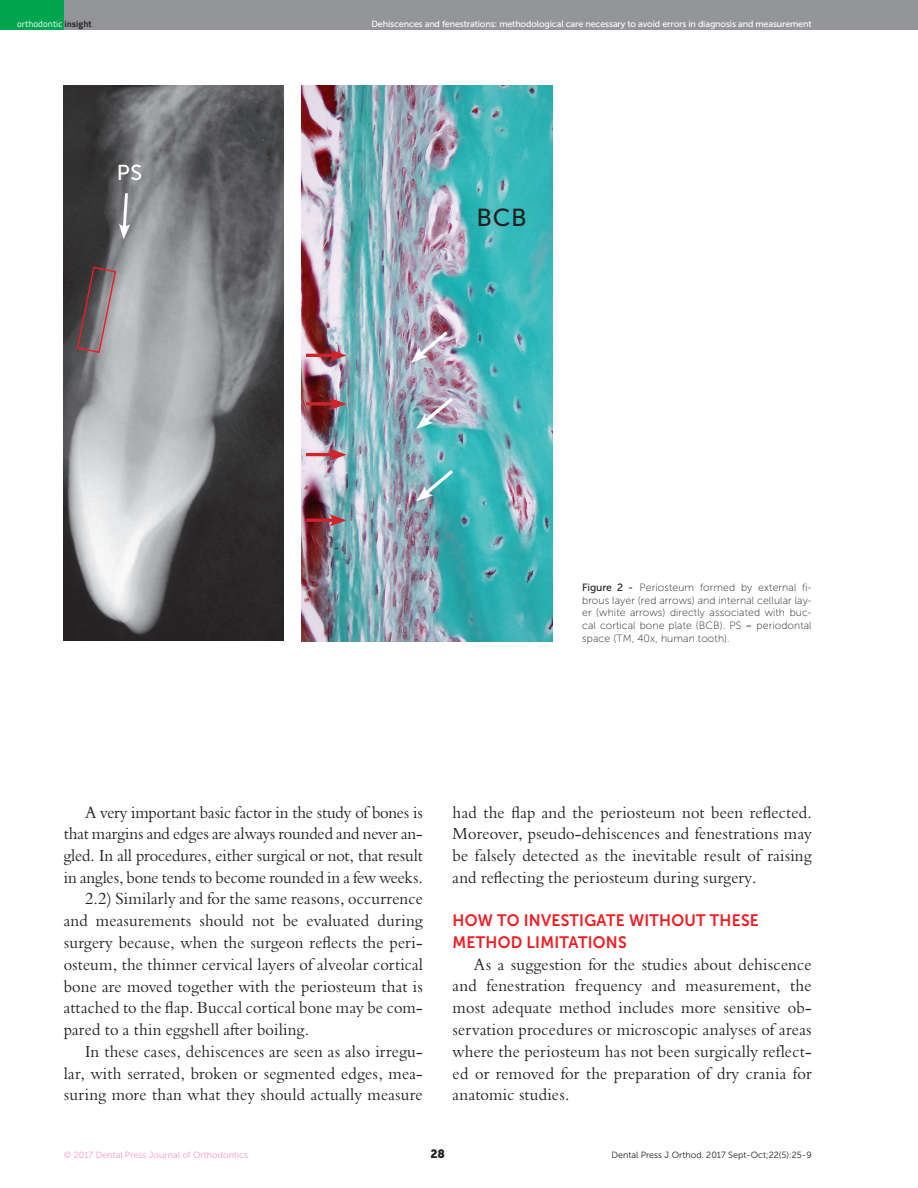
<style>
.page{position:relative;width:918px;height:1188px;background:#fff}
.page>*{position:absolute;margin:0;border:0;box-sizing:border-box;transform-origin:0 0}
.t1{font:24.6px "Museo Sans 500";color:#231f20}
.t2{font:21.45px "Museo Sans 500";color:#fff}
.t3{font:16.5px/21.8px "Bergamo Std";letter-spacing:.01em;color:#231f20;text-align:justify;scale:.95 1}
.t4{font:16.5px "Bergamo Std";letter-spacing:-.01em;color:#231f20;scale:.95 1}
.t5{font:16.5px/21.8px "Museo Sans 700";letter-spacing:.015em;color:#ee1d23;scale:.95 1}
.t6{font:12px "Museo Sans 900";color:#231f20}
.t7{font:10.5px/12.6px "Museo Sans 100";letter-spacing:.01em;color:#231f20;text-align:justify}
.t8{font:9px "Museo Sans 500";letter-spacing:-.015em;color:#fff}
.t9{font:9px "Museo Sans 300";color:#231f20}
.t10{font:9px "Museo Sans 300";color:#f499c2}
.t11{font:9px "Titillium Text 22 L";color:#fff}
.s1{font-weight:700;color:#231f20}
.s2{font-family:"Museo Sans 500"}
</style>
<div class="page">
<div style="left:0;top:0;width:918px;height:30px;background:#939598"></div>
<div style="left:0;top:0;width:64px;height:30px;background:#00a54f"></div>
<img style="left:302px;top:85px;width:250px;height:556px">
<hr style="left:306px;top:354px;width:30px;height:3px;background:#d1232a">
<svg style="left:329px;top:349px;width:17px;height:13px"></svg>
<svg style="left:306px;top:402px;width:23px;height:4px"></svg>
<svg style="left:329px;top:398px;width:17px;height:12px"></svg>
<hr style="left:306px;top:453px;width:30px;height:3px;background:#d1232a">
<svg style="left:329px;top:448px;width:17px;height:13px"></svg>
<hr style="left:306px;top:519px;width:30px;height:3px;background:#d1232a">
<svg style="left:329px;top:514px;width:17px;height:12px"></svg>
<svg style="left:411px;top:328px;width:40px;height:35px"></svg>
<svg style="left:416px;top:394px;width:41px;height:35px"></svg>
<svg style="left:416px;top:467px;width:41px;height:34px"></svg>
<img style="left:64px;top:85px;width:219px;height:556px">
<svg style="left:76px;top:266px;width:41px;height:88px;background:#78686a"></svg>
<svg style="left:119px;top:190px;width:11px;height:49px"></svg>
<p class="t11" style="left:17px;top:17px;width:76px">orthodontic <span class="s1">insight</span></p>
<p class="t8" style="left:371px;top:19px;width:442px">Dehiscences and fenestrations: methodological care necessary to avoid errors in diagnosis and measurement</p>
<h2 class="t2" style="left:117px;top:161px;width:27px">PS</h2>
<h1 class="t1" style="left:476px;top:204px;width:52px">BCB</h1>
<p class="t7" style="left:582px;top:581px;width:231px"><span class="s2">Figure 2 -</span> Periosteum formed by external fi&shy;brous layer (red arrows) and internal cellular lay&shy;er (white arrows) directly associated with buc&shy;cal cortical bone plate (BCB). PS = periodontal space (TM, 40x, human tooth).</p>
<p class="t3" style="left:85px;top:801px;width:357px">A very important basic factor in the study of bones is</p>
<p class="t3" style="left:64px;top:823px;width:379px">that margins and edges are always rounded and never an-</p>
<p class="t3" style="left:64px;top:845px;width:379px">gled. In all procedures, either surgical or not, that result</p>
<p class="t4" style="left:64px;top:868px;width:379px">in angles, bone tends to become rounded in a few weeks.</p>
<p class="t3" style="left:85px;top:888px;width:357px">2.2) Similarly and for the same reasons, occurrence</p>
<p class="t3" style="left:64px;top:910px;width:379px">and measurements should not be evaluated during</p>
<p class="t3" style="left:64px;top:932px;width:379px">surgery because, when the surgeon reflects the peri-</p>
<p class="t3" style="left:64px;top:953px;width:380px">osteum, the thinner cervical layers of alveolar cortical</p>
<p class="t3" style="left:64px;top:975px;width:379px">bone are moved together with the periosteum that is</p>
<p class="t3" style="left:64px;top:997px;width:379px">attached to the flap. Buccal cortical bone may be com-</p>
<p class="t3" style="left:64px;top:1019px;width:260px">pared to a thin eggshell after boiling.</p>
<p class="t3" style="left:85px;top:1040px;width:357px">In these cases, dehiscences are seen as also irregu-</p>
<p class="t3" style="left:64px;top:1062px;width:379px">lar, with serrated, broken or segmented edges, mea-</p>
<p class="t3" style="left:64px;top:1084px;width:379px">suring more than what they should actually measure</p>
<p class="t3" style="left:453px;top:801px;width:380px">had the flap and the periosteum not been reflected.<br>Moreover, pseudo-dehiscences and fenestrations may be falsely detected as the inevitable result of raising and reflecting the periosteum during surgery.</p>
<p class="t5" style="left:453px;top:910px;width:324px">HOW TO INVESTIGATE WITHOUT THESE<br>METHOD LIMITATIONS</p>
<p class="t3" style="left:453px;top:953px;width:380px;text-indent:21px">As a suggestion for the studies about dehiscence and fenestration frequency and measurement, the most adequate method includes more sensitive ob&shy;servation procedures or microscopic analyses of areas where the periosteum has not been surgically reflect&shy;ed or removed for the preparation of dry crania for anatomic studies.</p>
<p class="t10" style="left:64px;top:1150px;width:186px">© 2017 Dental Press Journal of Orthodontics</p>
<p class="t6" style="left:430px;top:1147px;width:16px">28</p>
<p class="t9" style="left:611px;top:1150px;width:202px">Dental Press J Orthod. 2017 Sept-Oct;22(5):25-9</p>
</div>
